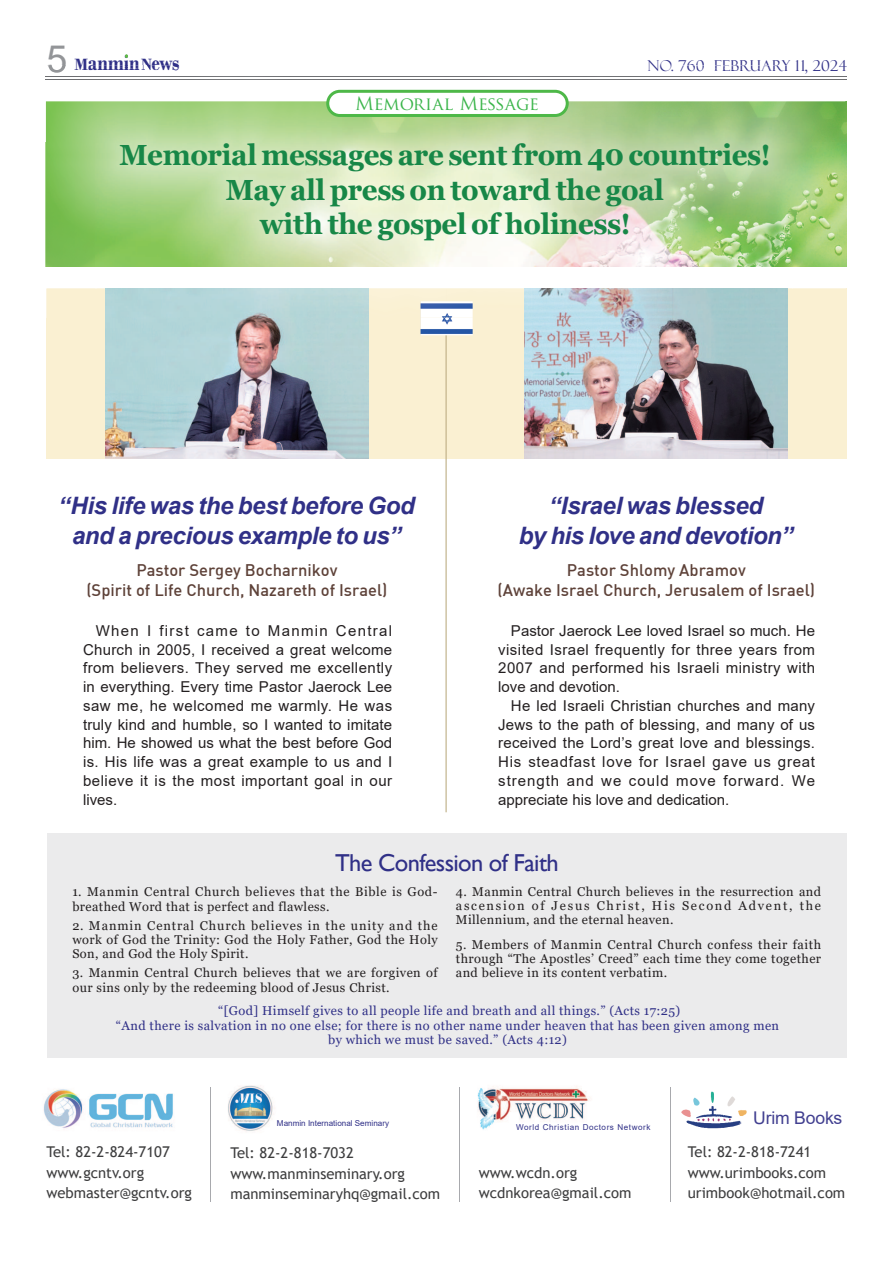
<style>
.page{position:relative;width:893px;height:1263px;background:#fff}
.page>*{position:absolute;margin:0;border:0;box-sizing:border-box;transform-origin:0 0}
.t1{font:37.5px "Arial";color:#939598}
.t2{font:700 29.1px/34.2px "Georgia";letter-spacing:-.01em;color:#178747;text-align:center;scale:.95 1}
.t3{font:24.45px "Gill Sans";letter-spacing:-.025em;color:#303087}
.t4{font:italic 700 24px/30px "Arial";letter-spacing:-.015em;color:#303087;text-align:center}
.t5{font:700 23.7px "Bodoni";color:#303087;scale:.82 1}
.t6{font:18px "Trajan Pro";letter-spacing:-.01em;color:#3ab54a}
.t7{font:17.55px "Arial";letter-spacing:-.01em;color:#413f90}
.t8{font:700 17.1px "Bodoni";color:#303087}
.t9{font:16.5px/19.8px "Dinmed";color:#5e4239;text-align:center}
.t10{font:15px/18.8px "Arial";letter-spacing:.03em;color:#231f20;text-align:justify}
.t11{font:15px "Felix Titling";letter-spacing:.02em;color:#303087}
.t12{font:14.85px/20.2px "Trebuchet MS";color:#3e3e3f}
.t13{font:12.75px/14.2px "Georgia";letter-spacing:.03em;color:#231f20;text-align:justify}
.t14{font:12.75px/14.7px "Georgia";letter-spacing:.03em;color:#303087;text-align:center}
.t15{font:12.75px/14.2px "Georgia";letter-spacing:.05em;color:#231f20}
.t16{font:8.1px "Arial";letter-spacing:.07em;color:#303087}
.t17{font:8.1px "Arial";color:#303087}
.s1{font-size:17.1px}
</style>
<div class="page">
<img style="left:845px;top:101px;width:1px;height:166px">
<hr style="left:46px;top:76px;width:801px;height:1px;background:#6d6e71">
<hr style="left:46px;top:79px;width:801px;height:1px;background:#6d6e71">
<svg style="left:125px;top:54px;width:3px;height:4px"></svg>
<div style="left:47px;top:289px;width:399px;height:170px;background:#faf0d2"></div>
<div style="left:446px;top:289px;width:400px;height:170px;background:#faf0d2"></div>
<img style="left:105px;top:318px;width:264px;height:141px">
<img style="left:524px;top:318px;width:263px;height:141px">
<hr style="left:445px;top:334px;width:1px;height:478px;background:#beae85">
<img style="left:420px;top:318px;width:52px;height:17px">
<div style="left:47px;top:833px;width:800px;height:225px;background:#ebebec"></div>
<img style="left:45px;top:76px;width:524px;height:39px">
<img style="left:45px;top:115px;width:50px;height:203px">
<img style="left:95px;top:288px;width:697px;height:1px">
<img style="left:46px;top:101px;width:799px;height:41px">
<img style="left:46px;top:142px;width:49px;height:125px">
<img style="left:805px;top:142px;width:40px;height:125px">
<img style="left:46px;top:76px;width:523px;height:1px">
<img style="left:46px;top:79px;width:722px;height:1px">
<img style="left:48px;top:66px;width:18px;height:7px">
<svg style="left:141px;top:66px;width:10px;height:4px"></svg>
<img style="left:47px;top:289px;width:741px;height:29px">
<img style="left:95px;top:118px;width:710px;height:149px">
<img style="left:224px;top:1082px;width:52px;height:54px;border-radius:50%">
<hr style="left:211px;top:1087px;width:1px;height:114px;background:#a8a9ad">
<hr style="left:669px;top:1087px;width:1px;height:114px;background:#a8a9ad">
<hr style="left:459px;top:1087px;width:1px;height:114px;background:#a8a9ad">
<img style="left:477px;top:1086px;width:113px;height:44px">
<img style="left:43px;top:1089px;width:130px;height:40px">
<img style="left:681px;top:1091px;width:66px;height:38px">
<div style="left:328px;top:91px;width:239px;height:24px;background:#fff;border-radius:12px"></div>
<div style="left:326px;top:90px;width:242px;height:27px;border:3px solid #4eb848;border-radius:12px"></div>
<h1 class="t1" style="left:47px;top:45px;width:22px">5</h1>
<h3 class="t5" style="left:75px;top:48px;width:129px"><span class="s1">M</span>anmin ews</h3>
<p class="t11" style="left:647px;top:60px;width:201px">NO. 760 FEBRUARY 11, 2024</p>
<p class="t8" style="left:141px;top:54px;width:12px">N</p>
<p class="t6" style="left:355px;top:93px;width:185px">Memorial Message</p>
<h2 class="t2" style="left:119px;top:140px;width:687px">Memorial messages are sent from 40 countries!<br>May all press on toward the goal<br>with the gospel of holiness!</h2>
<h3 class="t4" style="left:58px;top:492px;width:358px">“His life was the best before God and a precious example to us”</h3>
<p class="t9" style="left:86px;top:561px;width:302px">Pastor Sergey Bocharnikov<br>(Spirit of Life Church, Nazareth of Israel)</p>
<p class="t10" style="left:83px;top:623px;width:310px;text-indent:13px">When I first came to Manmin Central Church in 2005, I received a great welcome from believers. They served me excellently in everything. Every time Pastor Jaerock Lee saw me, he welcomed me warmly. He was truly kind and humble, so I wanted to imitate him. He showed us what the best before God is. His life was a great example to us and I believe it is the most important goal in our lives.</p>
<h3 class="t4" style="left:519px;top:492px;width:276px">“Israel was blessed<br>by his love and devotion”</h3>
<p class="t9" style="left:497px;top:561px;width:319px">Pastor Shlomy Abramov<br>(Awake Israel Church, Jerusalem of Israel)</p>
<p class="t10" style="left:498px;top:623px;width:318px;text-indent:13px">Pastor Jaerock Lee loved Israel so much. He visited Israel frequently for three years from 2007 and performed his Israeli ministry with love and devotion.</p>
<p class="t10" style="left:498px;top:698px;width:318px;text-indent:13px">He led Israeli Christian churches and many Jews to the path of blessing, and many of us received the Lord’s great love and blessings.<br>His steadfast love for Israel gave us great strength and we could move forward. We appreciate his love and dedication.</p>
<h3 class="t3" style="left:335px;top:848px;width:225px">The Confession of Faith</h3>
<p class="t15" style="left:72px;top:886px;width:367px">1. Manmin Central Church believes that the Bible is God&shy;breathed Word that is perfect and flawless.</p>
<p class="t13" style="left:72px;top:919px;width:366px">2. Manmin Central Church believes in the unity and the work of God the Trinity: God the Holy Father, God the Holy Son, and God the Holy Spirit.</p>
<p class="t13" style="left:72px;top:967px;width:366px">3. Manmin Central Church believes that we are forgiven of our sins only by the redeeming blood of Jesus Christ.</p>
<p class="t13" style="left:456px;top:885px;width:366px">4. Manmin Central Church believes in the resurrection and ascension of Jesus Christ, His Second Advent, the Millennium, and the eternal heaven.</p>
<p class="t13" style="left:456px;top:938px;width:367px">5. Members of Manmin Central Church confess their faith through “The Apostles’ Creed” each time they come together and believe in its content verbatim.</p>
<p class="t14" style="left:116px;top:1004px;width:664px">“[God] Himself gives to all people life and breath and all things.” (Acts 17:25)<br>“And there is salvation in no one else; for there is no other name under heaven that has been given among men by which we must be saved.” (Acts 4:12)</p>
<p class="t12" style="left:46px;top:1143px;width:147px">Tel: 82-2-824-7107 www.gcntv.org webmaster@gcntv.org</p>
<p class="t17" style="left:277px;top:1120px;width:114px">Manmin International Seminary</p>
<p class="t12" style="left:230px;top:1144px;width:211px">Tel: 82-2-818-7032 www.manminseminary.org manminseminaryhq@gmail.com</p>
<p class="t16" style="left:516px;top:1125px;width:136px">World Christian Doctors Network</p>
<p class="t12" style="left:478px;top:1164px;width:154px">www.wcdn.org wcdnkorea@gmail.com</p>
<p class="t7" style="left:753px;top:1111px;width:90px">Urim Books</p>
<p class="t12" style="left:687px;top:1143px;width:159px">Tel: 82-2-818-7241 www.urimbooks.com urimbook@hotmail.com</p>
</div>
